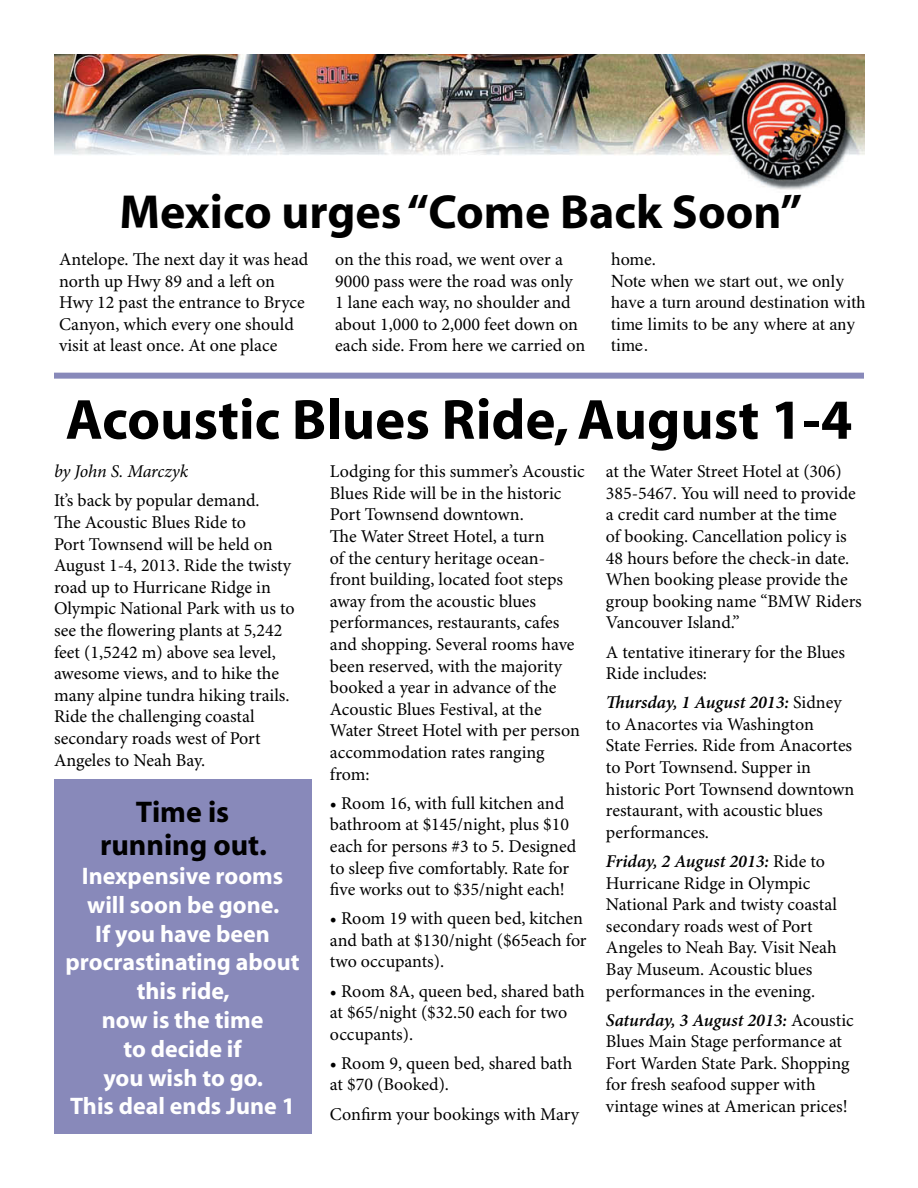
<style>
.page{position:relative;width:918px;height:1188px;background:#fff}
.page>*{position:absolute;margin:0;border:0;box-sizing:border-box;transform-origin:0 0}
.t1{font:700 57px "Myriad";color:#000}
.t2{font:700 48px "Myriad";color:#000}
.t3{font:700 30px/33px "Myriad";color:#000;text-align:center}
.t4{font:700 24px/28.8px "Myriad";color:#fff;text-align:center}
.t5{font:18px/21.6px "Minion Pro";color:#000}
.t6{font:18px/21.6px "Times";color:#000}
.t7{font:italic 18px "Minion Pro";letter-spacing:-.015em;color:#000}
.s1{font-weight:600;font-style:italic}
</style>
<div class="page">
<img style="left:54px;top:54px;width:810px;height:136px">
<div style="left:54px;top:373px;width:810px;height:6px;background:#8889ba"></div>
<div style="left:54px;top:779px;width:258px;height:355px;background:#8889ba"></div>
<h2 class="t2" style="left:119px;top:187px;width:684px">Mexico urges “Come Back Soon”</h2>
<p class="t5" style="left:59px;top:249px;width:251px">Antelope. The next day it was head north up Hwy 89 and a left on<br>Hwy 12 past the entrance to Bryce<br>Canyon, which every one should visit at least once. At one place</p>
<p class="t5" style="left:335px;top:249px;width:252px">on the this road, we went over a<br>9000 pass were the road was only<br>1 lane each way, no shoulder and about 1,000 to 2,000 feet down on each side. From here we carried on</p>
<p class="t5" style="left:611px;top:249px;width:46px">home.</p>
<p class="t6" style="left:611px;top:268px;width:256px">Note when we start out, we only have a turn around destination with time limits to be any where at any time.</p>
<h1 class="t1" style="left:66px;top:390px;width:788px">Acoustic Blues Ride, August 1-4</h1>
<p class="t7" style="left:54px;top:461px;width:136px">by John S. Marczyk</p>
<p class="t5" style="left:54px;top:491px;width:242px">It’s back by popular demand.<br>The Acoustic Blues Ride to<br>Port Townsend will be held on<br>August 1-4, 2013. Ride the twisty road up to Hurricane Ridge in<br>Olympic National Park with us to see the flowering plants at 5,242 feet (1,5242 m) above sea level, awesome views, and to hike the many alpine tundra hiking trails.<br>Ride the challenging coastal secondary roads west of Port<br>Angeles to Neah Bay.</p>
<h3 class="t3" style="left:100px;top:797px;width:168px">Time is running out.</h3>
<h3 class="t4" style="left:66px;top:862px;width:235px">Inexpensive rooms will soon be gone.<br>If you have been procrastinating about this ride,<br>now is the time<br>to decide if<br>you wish to go.<br>This deal ends June 1</h3>
<p class="t5" style="left:330px;top:461px;width:256px">Lodging for this summer’s Acoustic<br>Blues Ride will be in the historic<br>Port Townsend downtown.<br>The Water Street Hotel, a turn<br>of the century heritage ocean&shy;front building, located foot steps away from the acoustic blues performances, restaurants, cafes and shopping. Several rooms have been reserved, with the majority booked a year in advance of the<br>Acoustic Blues Festival, at the<br>Water Street Hotel with per person accommodation rates ranging from:</p>
<p class="t5" style="left:330px;top:793px;width:248px">• Room 16, with full kitchen and bathroom at $145/night, plus $10 each for persons #3 to 5. Designed to sleep five comfortably. Rate for five works out to $35/night each!</p>
<p class="t5" style="left:330px;top:908px;width:258px">• Room 19 with queen bed, kitchen and bath at $130/night ($65each for two occupants).</p>
<p class="t5" style="left:330px;top:981px;width:256px">• Room 8A, queen bed, shared bath at $65/night ($32.50 each for two occupants).</p>
<p class="t5" style="left:330px;top:1053px;width:244px">• Room 9, queen bed, shared bath at $70 (Booked).</p>
<p class="t5" style="left:330px;top:1104px;width:251px">Confirm your bookings with Mary</p>
<p class="t5" style="left:606px;top:461px;width:257px">at the Water Street Hotel at (306)<br>385-5467. You will need to provide a credit card number at the time<br>of booking. Cancellation policy is<br>48 hours before the check-in date.<br>When booking please provide the group booking name “BMW Riders<br>Vancouver Island.”</p>
<p class="t5" style="left:606px;top:642px;width:241px">A tentative itinerary for the Blues<br>Ride includes:</p>
<p class="t5" style="left:606px;top:692px;width:250px"><span class="s1">Thursday, 1 August 2013:</span> Sidney to Anacortes via Washington<br>State Ferries. Ride from Anacortes to Port Townsend. Supper in historic Port Townsend downtown restaurant, with acoustic blues performances.</p>
<p class="t5" style="left:606px;top:851px;width:232px"><span class="s1">Friday, 2 August 2013:</span> Ride to<br>Hurricane Ridge in Olympic<br>National Park and twisty coastal secondary roads west of Port<br>Angeles to Neah Bay. Visit Neah<br>Bay Museum. Acoustic blues performances in the evening.</p>
<p class="t5" style="left:606px;top:1010px;width:249px"><span class="s1">Saturday, 3 August 2013:</span> Acoustic<br>Blues Main Stage performance at<br>Fort Warden State Park. Shopping for fresh seafood supper with vintage wines at American prices!</p>
</div>
